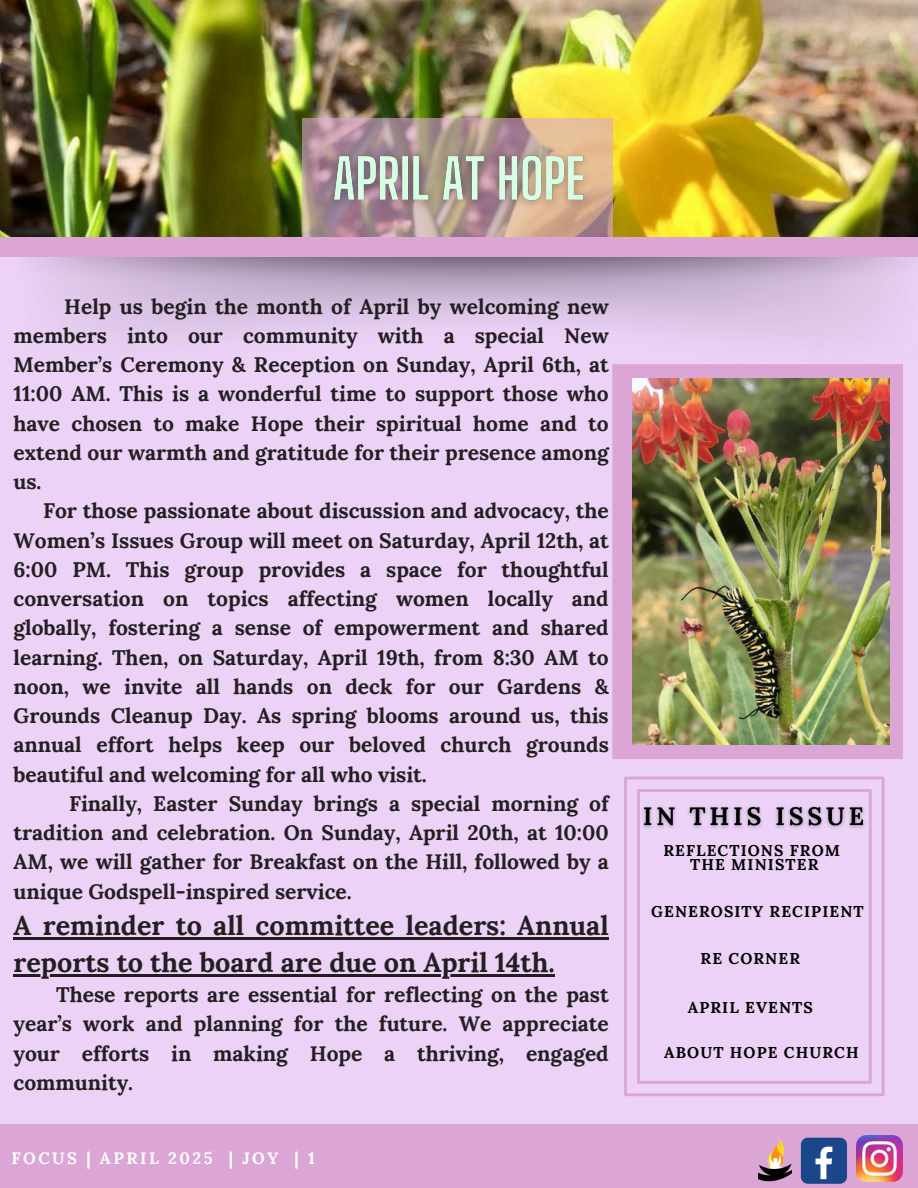
<style>
.page{position:relative;width:918px;height:1188px;background:#ebd2f6}
.page>*{position:absolute;margin:0;border:0;box-sizing:border-box;transform-origin:0 0}
.t1{font:700 27px "Lora";color:#231f20}
.t2{font:700 21px/29.2px "Lora";color:#231f20;text-align:justify}
.t3{font:700 16.5px "Lora";letter-spacing:.15em;color:#fff}
.t4{font:700 15.6px "Lora";letter-spacing:.07em;color:#000}
</style>
<div class="page">
<div style="left:0;top:1124px;width:918px;height:64px;background:#dba6d6"></div>
<img style="left:857px;top:1136px;width:46px;height:46px">
<img style="left:758px;top:1138px;width:34px;height:44px">
<div style="left:801px;top:1138px;width:46px;height:46px;background:#1a4789;border-radius:7px"></div>
<svg style="left:816px;top:1146px;width:16px;height:33px"></svg>
<svg style="left:624px;top:777px;width:260px;height:319px"></svg>
<img style="left:0;top:0;width:918px;height:238px">
<div style="left:612px;top:364px;width:291px;height:395px;background:#dba6d6"></div>
<div style="left:0;top:238px;width:918px;height:19px;background:#dba6d6"></div>
<img style="left:632px;top:379px;width:258px;height:365px">
<hr style="left:14px;top:937px;width:595px;height:2px;background:#231f20">
<hr style="left:14px;top:974px;width:541px;height:2px;background:#231f20">
<img style="left:638px;top:800px;width:233px;height:35px">
<svg style="left:302px;top:119px;width:310px;height:119px;background:#bd9c95"></svg>
<img style="left:320px;top:144px;width:278px;height:73px">
<p class="t2" style="left:64px;top:291px;width:546px">Help us begin the month of April by welcoming new</p>
<p class="t2" style="left:14px;top:321px;width:597px">members into our community with a special New</p>
<p class="t2" style="left:14px;top:350px;width:597px">Member’s Ceremony &amp; Reception on Sunday, April 6th, at</p>
<p class="t2" style="left:14px;top:379px;width:597px">11:00 AM. This is a wonderful time to support those who</p>
<p class="t2" style="left:14px;top:408px;width:597px">have chosen to make Hope their spiritual home and to</p>
<p class="t2" style="left:14px;top:438px;width:597px">extend our warmth and gratitude for their presence among</p>
<p class="t2" style="left:14px;top:467px;width:30px">us.</p>
<p class="t2" style="left:43px;top:496px;width:567px">For those passionate about discussion and advocacy, the</p>
<p class="t2" style="left:14px;top:525px;width:597px">Women’s Issues Group will meet on Saturday, April 12th, at</p>
<p class="t2" style="left:14px;top:555px;width:597px">6:00 PM. This group provides a space for thoughtful</p>
<p class="t2" style="left:14px;top:584px;width:597px">conversation on topics affecting women locally and</p>
<p class="t2" style="left:14px;top:613px;width:597px">globally, fostering a sense of empowerment and shared</p>
<p class="t2" style="left:14px;top:642px;width:597px">learning. Then, on Saturday, April 19th, from 8:30 AM to</p>
<p class="t2" style="left:14px;top:672px;width:597px">noon, we invite all hands on deck for our Gardens &amp;</p>
<p class="t2" style="left:14px;top:701px;width:597px">Grounds Cleanup Day. As spring blooms around us, this</p>
<p class="t2" style="left:14px;top:730px;width:597px">annual effort helps keep our beloved church grounds</p>
<p class="t2" style="left:14px;top:759px;width:415px">beautiful and welcoming for all who visit.</p>
<p class="t2" style="left:69px;top:789px;width:541px">Finally, Easter Sunday brings a special morning of</p>
<p class="t2" style="left:14px;top:818px;width:597px">tradition and celebration. On Sunday, April 20th, at 10:00</p>
<p class="t2" style="left:14px;top:847px;width:597px">AM, we will gather for Breakfast on the Hill, followed by a</p>
<p class="t2" style="left:14px;top:876px;width:340px">unique Godspell-inspired service.</p>
<p class="t1" style="left:14px;top:908px;width:597px">A reminder to all committee leaders: Annual</p>
<p class="t1" style="left:14px;top:945px;width:543px">reports to the board are due on April 14th.</p>
<p class="t2" style="left:14px;top:980px;width:597px;text-indent:43px">These reports are essential for reflecting on the past year’s work and planning for the future. We appreciate your efforts in making Hope a thriving, engaged community.</p>
<p class="t3" style="left:11px;top:1147px;width:305px">FOCUS | APRIL 2025 | JOY | 1</p>
<p class="t4" style="left:663px;top:840px;width:178px">REFLECTIONS FROM</p>
<h3 class="t4" style="left:690px;top:855px;width:130px">THE MINISTER</h3>
<p class="t4" style="left:651px;top:902px;width:214px">GENEROSITY RECIPIENT</p>
<p class="t4" style="left:701px;top:948px;width:101px">RE CORNER</p>
<p class="t4" style="left:688px;top:998px;width:127px">APRIL EVENTS</p>
<p class="t4" style="left:664px;top:1042px;width:196px">ABOUT HOPE CHURCH</p>
</div>
